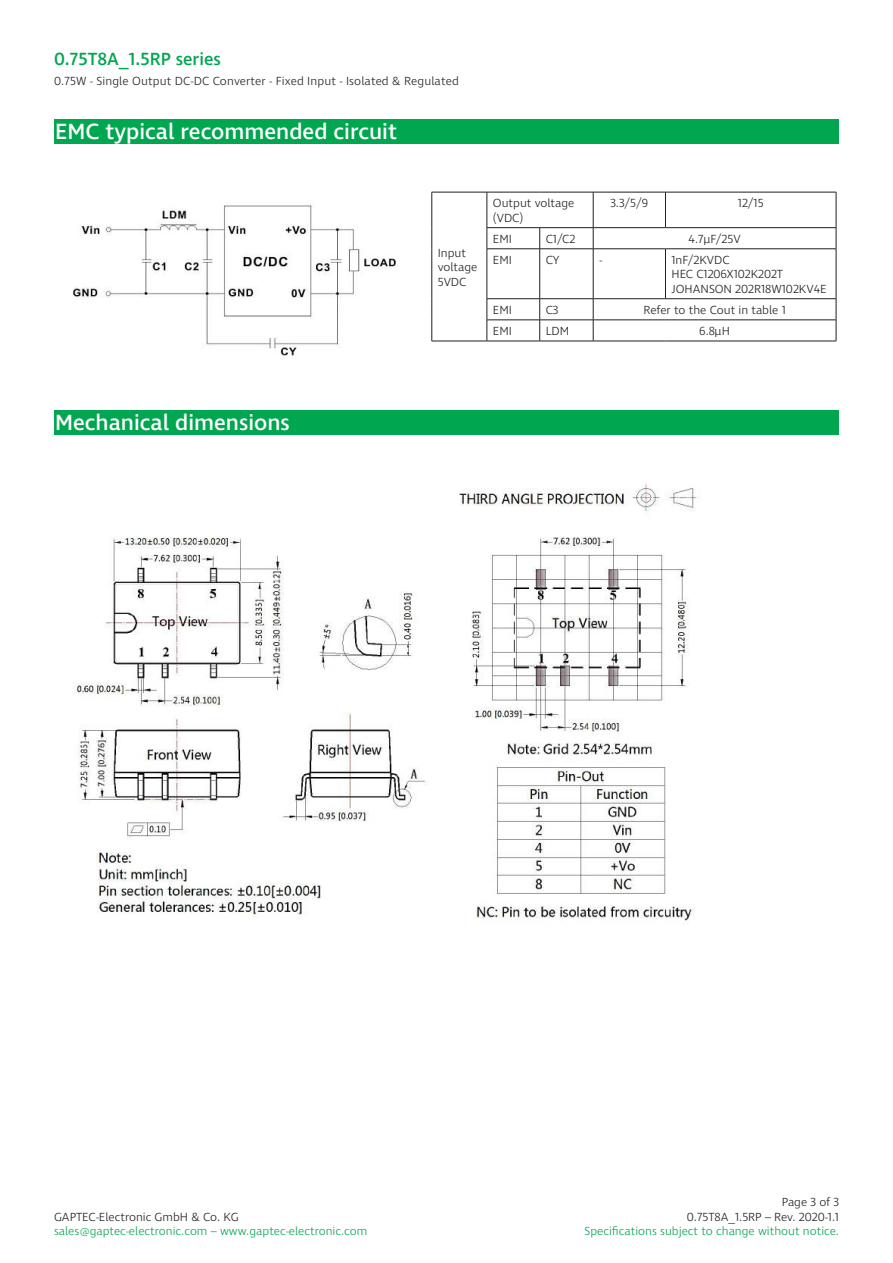
<style>
.page{position:relative;width:893px;height:1263px;background:#fff}
.page>*{position:absolute;margin:0;border:0;box-sizing:border-box;transform-origin:0 0}
.t1{font:500 22.5px "Ingra";color:#fff}
.t2{font:500 18px "Ingra";color:#00a650}
.t3{font:300 12px/14.4px "Ingra";color:#221f1f}
.t4{font:300 12px "Ingra";color:#00a650}
</style>
<div class="page">
<div style="left:54px;top:119px;width:785px;height:25px;background:#00a650"></div>
<div style="left:54px;top:410px;width:785px;height:25px;background:#00a650"></div>
<img style="left:73px;top:205px;width:323px;height:151px">
<hr style="left:432px;top:192px;width:55px;height:1px;background:#221f1f">
<hr style="left:432px;top:192px;width:1px;height:36px;background:#221f1f">
<hr style="left:487px;top:192px;width:53px;height:1px;background:#221f1f">
<hr style="left:487px;top:192px;width:1px;height:35px;background:#221f1f">
<hr style="left:540px;top:192px;width:53px;height:1px;background:#221f1f">
<hr style="left:593px;top:192px;width:72px;height:1px;background:#221f1f">
<hr style="left:593px;top:192px;width:1px;height:35px;background:#221f1f">
<hr style="left:665px;top:192px;width:171px;height:1px;background:#221f1f">
<hr style="left:665px;top:192px;width:1px;height:35px;background:#221f1f">
<hr style="left:836px;top:192px;width:1px;height:35px;background:#221f1f">
<svg style="left:432px;top:228px;width:1px;height:21px"></svg>
<hr style="left:487px;top:227px;width:53px;height:1px;background:#221f1f">
<svg style="left:487px;top:228px;width:1px;height:20px"></svg>
<hr style="left:540px;top:227px;width:53px;height:1px;background:#221f1f">
<svg style="left:539px;top:228px;width:1px;height:20px"></svg>
<hr style="left:593px;top:227px;width:72px;height:1px;background:#221f1f">
<svg style="left:593px;top:228px;width:1px;height:20px"></svg>
<hr style="left:665px;top:227px;width:171px;height:1px;background:#221f1f">
<svg style="left:836px;top:228px;width:1px;height:21px"></svg>
<hr style="left:432px;top:249px;width:1px;height:50px;background:#221f1f">
<hr style="left:487px;top:248px;width:53px;height:1px;background:#221f1f">
<hr style="left:487px;top:249px;width:1px;height:49px;background:#221f1f">
<hr style="left:540px;top:248px;width:53px;height:1px;background:#221f1f">
<hr style="left:539px;top:249px;width:1px;height:49px;background:#221f1f">
<hr style="left:593px;top:248px;width:72px;height:1px;background:#221f1f">
<hr style="left:593px;top:249px;width:1px;height:49px;background:#221f1f">
<hr style="left:665px;top:248px;width:171px;height:1px;background:#221f1f">
<hr style="left:665px;top:249px;width:1px;height:49px;background:#221f1f">
<hr style="left:836px;top:249px;width:1px;height:49px;background:#221f1f">
<hr style="left:487px;top:298px;width:53px;height:1px;background:#221f1f">
<hr style="left:540px;top:298px;width:53px;height:1px;background:#221f1f">
<hr style="left:593px;top:298px;width:72px;height:1px;background:#221f1f">
<hr style="left:665px;top:298px;width:171px;height:1px;background:#221f1f">
<svg style="left:432px;top:299px;width:1px;height:42px"></svg>
<hr style="left:487px;top:320px;width:53px;height:1px;background:#221f1f">
<svg style="left:487px;top:299px;width:1px;height:42px"></svg>
<hr style="left:540px;top:320px;width:53px;height:1px;background:#221f1f">
<svg style="left:539px;top:299px;width:1px;height:42px"></svg>
<hr style="left:593px;top:320px;width:72px;height:1px;background:#221f1f">
<svg style="left:593px;top:299px;width:1px;height:42px"></svg>
<hr style="left:665px;top:320px;width:171px;height:1px;background:#221f1f">
<svg style="left:836px;top:299px;width:1px;height:42px"></svg>
<hr style="left:432px;top:341px;width:55px;height:1px;background:#221f1f">
<hr style="left:487px;top:341px;width:53px;height:1px;background:#221f1f">
<hr style="left:540px;top:341px;width:53px;height:1px;background:#221f1f">
<hr style="left:593px;top:341px;width:72px;height:1px;background:#221f1f">
<hr style="left:665px;top:341px;width:171px;height:1px;background:#221f1f">
<img style="left:77px;top:484px;width:620px;height:441px">
<h2 class="t2" style="left:54px;top:52px;width:168px">0.75T8A_1.5RP series</h2>
<p class="t3" style="left:54px;top:75px;width:406px">0.75W - Single Output DC-DC Converter - Fixed Input - Isolated &amp; Regulated</p>
<h1 class="t1" style="left:55px;top:120px;width:343px">EMC typical recommended circuit</h1>
<p class="t3" style="left:438px;top:246px;width:41px">Input voltage<br>5VDC</p>
<p class="t3" style="left:493px;top:197px;width:83px">Output voltage (VDC)</p>
<p class="t3" style="left:610px;top:197px;width:39px">3.3/5/9</p>
<p class="t3" style="left:738px;top:197px;width:27px">12/15</p>
<p class="t3" style="left:493px;top:232px;width:21px">EMI</p>
<p class="t3" style="left:546px;top:232px;width:31px">C1/C2</p>
<p class="t3" style="left:689px;top:232px;width:54px">4.7µF/25V</p>
<p class="t3" style="left:493px;top:253px;width:21px">EMI</p>
<p class="t3" style="left:546px;top:253px;width:15px">CY</p>
<p class="t3" style="left:599px;top:253px;width:5px">-</p>
<p class="t3" style="left:671px;top:253px;width:157px">1nF/2KVDC<br>HEC C1206X102K202T<br>JOHANSON 202R18W102KV4E</p>
<p class="t3" style="left:493px;top:303px;width:21px">EMI</p>
<p class="t3" style="left:546px;top:303px;width:14px">C3</p>
<p class="t3" style="left:643px;top:303px;width:144px">Refer to the Cout in table 1</p>
<p class="t3" style="left:493px;top:324px;width:21px">EMI</p>
<p class="t3" style="left:546px;top:324px;width:25px">LDM</p>
<p class="t3" style="left:699px;top:324px;width:32px">6.8µH</p>
<h1 class="t1" style="left:55px;top:412px;width:236px">Mechanical dimensions</h1>
<p class="t3" style="left:54px;top:1210px;width:186px">GAPTEC-Electronic GmbH &amp; Co. KG</p>
<p class="t4" style="left:54px;top:1225px;width:315px">sales@gaptec-electronic.com – www.gaptec-electronic.com</p>
<p class="t3" style="left:687px;top:1195px;width:154px;text-align:right">Page 3 of 3<br>0.75T8A_1.5RP – Rev. 2020-1.1</p>
<p class="t4" style="left:585px;top:1225px;width:256px">Specifications subject to change without notice.</p>
</div>
